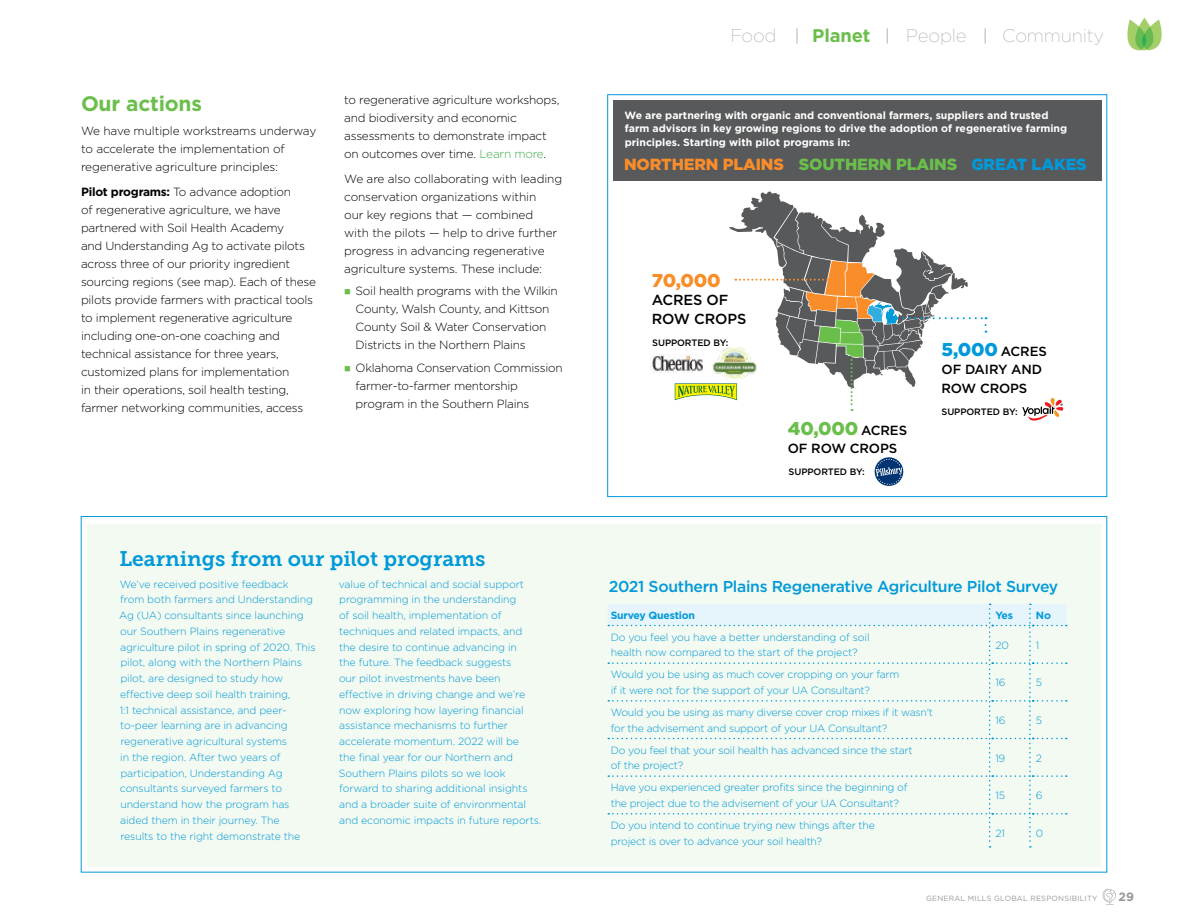
<style>
.page{position:relative;width:1188px;height:918px;background:#fff}
.page>*{position:absolute;margin:0;border:0;box-sizing:border-box;transform-origin:0 0}
.t1{font:21px "Museo Slab 700";color:#0099d9}
.t2{font:700 21px "Gotham";letter-spacing:-.01em;color:#6abf4b}
.t3{font:200 18.45px "Gotham";letter-spacing:-.01em;color:#b1b3b6}
.t4{font:900 18.45px "Gotham";color:#6abf4b}
.t5{font:900 18.45px "Gotham";color:#0099d9}
.t6{font:700 18.45px "Gotham";letter-spacing:-.01em;color:#6abf4b}
.t7{font:900 18.45px "Gotham";color:#f88d2a}
.t8{font:900 16.2px "Gotham";letter-spacing:-.01em;color:#f88d2a}
.t9{font:500 15.75px "Gotham";letter-spacing:-.02em;color:#0099d9}
.t10{font:500 14.55px/18.5px "Gotham";letter-spacing:-.01em;color:#000}
.t11{font:500 13.2px/18.5px "Gotham";letter-spacing:-.01em;color:#000}
.t12{font:700 12px "Gotham";color:#98989a}
.t13{font:300 11.85px/18px "Gotham";letter-spacing:-.02em;color:#000}
.t14{font:300 10.5px/15.8px "Gotham";letter-spacing:-.01em;color:#0099d9}
.t15{font:700 10.5px/13.5px "Gotham";color:#fff}
.t16{font:700 10.5px "Gotham";letter-spacing:-.02em;color:#0099d9}
.t17{font:500 9.3px "Gotham";letter-spacing:-.01em;color:#000}
.t18{font:7.5px "Gotham";letter-spacing:.03em;color:#98989a}
.s1{font-weight:700}
.s2{color:#41ad49}
.s3{color:#6abf4b}
.s4{color:#0099d9}
.s5{font-weight:500;font-size:13.2px;color:#000}
</style>
<div class="page">
<div style="left:613px;top:100px;width:489px;height:81px;background:#58595b"></div>
<div style="left:86px;top:523px;width:1016px;height:344px;background:#f3faf1;border:1px solid #fff"></div>
<svg style="left:608px;top:604px;width:459px;height:244px"></svg>
<svg style="left:1102px;top:888px;width:14px;height:17px"></svg>
<svg style="left:1127px;top:18px;width:35px;height:33px"></svg>
<svg style="left:985px;top:28px;width:1px;height:16px"></svg>
<svg style="left:887px;top:28px;width:1px;height:16px"></svg>
<svg style="left:797px;top:28px;width:1px;height:16px"></svg>
<svg style="left:1022px;top:398px;width:41px;height:23px"></svg>
<svg style="left:874px;top:457px;width:30px;height:29px"></svg>
<img style="left:651px;top:355px;width:24px;height:17px">
<svg style="left:675px;top:191px;width:312px;height:220px"></svg>
<h1 class="t2" style="left:81px;top:90px;width:122px">Our actions</h1>
<p class="t13" style="left:81px;top:122px;width:237px">We have multiple workstreams underway to accelerate the implementation of regenerative agriculture principles:</p>
<p class="t13" style="left:81px;top:183px;width:237px"><span class="s1">Pilot programs:</span> To advance adoption<br>of regenerative agriculture, we have partnered with Soil Health Academy<br>and Understanding Ag to activate pilots across three of our priority ingredient sourcing regions (see map). Each of these pilots provide farmers with practical tools to implement regenerative agriculture including one-on-one coaching and technical assistance for three years, customized plans for implementation<br>in their operations, soil health testing, farmer networking communities, access</p>
<p class="t13" style="left:344px;top:90px;width:217px">to regenerative agriculture workshops, and biodiversity and economic assessments to demonstrate impact on outcomes over time. <span class="s2">Learn more</span>.</p>
<p class="t13" style="left:344px;top:169px;width:219px">We are also collaborating with leading conservation organizations within<br>our key regions that — combined<br>with the pilots — help to drive further progress in advancing regenerative agriculture systems. These include:</p>
<p class="t13" style="left:356px;top:282px;width:204px;text-indent:-11px"><span class="s3">■</span> Soil health programs with the Wilkin County, Walsh County, and Kittson County Soil &amp; Water Conservation Districts in the Northern Plains</p>
<p class="t13" style="left:356px;top:358px;width:209px;text-indent:-11px"><span class="s3">■</span> Oklahoma Conservation Commission farmer-to-farmer mentorship program in the Southern Plains</p>
<h1 class="t1" style="left:119px;top:547px;width:368px">Learnings from our pilot programs</h1>
<p class="t14" style="left:119px;top:576px;width:198px">We’ve received positive feedback<br>from both farmers and Understanding Ag (UA) consultants since launching our Southern Plains regenerative agriculture pilot in spring of 2020. This pilot, along with the Northern Plains pilot, are designed to study how effective deep soil health training,<br>1:1 technical assistance, and peer&shy;to-peer learning are in advancing regenerative agricultural systems<br>in the region. After two years of participation, Understanding Ag consultants surveyed farmers to understand how the program has aided them in their journey. The<br>results to the right demonstrate the</p>
<p class="t14" style="left:339px;top:576px;width:204px">value of technical and social support programming in the understanding<br>of soil health, implementation of techniques and related impacts, and the desire to continue advancing in<br>the future. The feedback suggests<br>our pilot investments have been effective in driving change and we’re now exploring how layering financial assistance mechanisms to further accelerate momentum. 2022 will be<br>the final year for our Northern and Southern Plains pilots so we look forward to sharing additional insights and a broader suite of environmental and economic impacts in future reports.</p>
<h2 class="t3" style="left:730px;top:24px;width:48px">Food</h2>
<h2 class="t6" style="left:812px;top:24px;width:60px">Planet</h2>
<h2 class="t3" style="left:906px;top:24px;width:62px">People</h2>
<h2 class="t3" style="left:1002px;top:24px;width:103px">Community</h2>
<p class="t15" style="left:625px;top:108px;width:444px">We are partnering with organic and conventional farmers, suppliers and trusted farm advisors in key growing regions to drive the adoption of regenerative farming principles. Starting with pilot programs in:</p>
<h3 class="t8" style="left:624px;top:153px;width:464px">NORTHERN PLAINS <span class="s3">SOUTHERN PLAINS</span> <span class="s4">GREAT LAKES</span></h3>
<h2 class="t7" style="left:652px;top:267px;width:70px">70,000</h2>
<h3 class="t10" style="left:652px;top:291px;width:96px">ACRES OF<br>ROW CROPS</h3>
<p class="t17" style="left:652px;top:337px;width:78px">SUPPORTED BY:</p>
<h2 class="t4" style="left:788px;top:416px;width:121px">40,000 <span class="s5">ACRES</span></h2>
<p class="t11" style="left:788px;top:439px;width:111px">OF ROW CROPS</p>
<p class="t17" style="left:789px;top:466px;width:78px">SUPPORTED BY:</p>
<h2 class="t5" style="left:942px;top:336px;width:107px">5,000 <span class="s5">ACRES</span></h2>
<p class="t11" style="left:942px;top:360px;width:102px">OF DAIRY AND<br>ROW CROPS</p>
<p class="t17" style="left:942px;top:406px;width:78px">SUPPORTED BY:</p>
<h3 class="t9" style="left:609px;top:576px;width:451px">2021 Southern Plains Regenerative Agriculture Pilot Survey</h3>
<p class="t16" style="left:611px;top:608px;width:86px">Survey Question</p>
<p class="t16" style="left:995px;top:608px;width:19px">Yes</p>
<p class="t16" style="left:1036px;top:608px;width:17px">No</p>
<p class="t14" style="left:611px;top:629px;width:260px">Do you feel you have a better understanding of soil health now compared to the start of the project?</p>
<p class="t14" style="left:995px;top:637px;width:15px">20</p>
<p class="t14" style="left:1036px;top:637px;width:5px">1</p>
<p class="t14" style="left:611px;top:666px;width:290px">Would you be using as much cover cropping on your farm if it were not for the support of your UA Consultant?</p>
<p class="t14" style="left:995px;top:674px;width:12px">16</p>
<p class="t14" style="left:1036px;top:674px;width:8px">5</p>
<p class="t14" style="left:611px;top:704px;width:324px">Would you be using as many diverse cover crop mixes if it wasn't for the advisement and support of your UA Consultant?</p>
<p class="t14" style="left:995px;top:712px;width:12px">16</p>
<p class="t14" style="left:1036px;top:712px;width:8px">5</p>
<p class="t14" style="left:611px;top:742px;width:304px">Do you feel that your soil health has advanced since the start of the project?</p>
<p class="t14" style="left:995px;top:750px;width:11px">19</p>
<p class="t14" style="left:1036px;top:750px;width:8px">2</p>
<p class="t14" style="left:611px;top:779px;width:298px">Have you experienced greater profits since the beginning of the project due to the advisement of your UA Consultant?</p>
<p class="t14" style="left:995px;top:787px;width:11px">15</p>
<p class="t14" style="left:1036px;top:787px;width:8px">6</p>
<p class="t14" style="left:611px;top:817px;width:266px">Do you intend to continue trying new things after the project is over to advance your soil health?</p>
<p class="t14" style="left:995px;top:825px;width:11px">21</p>
<p class="t14" style="left:1036px;top:825px;width:9px">0</p>
<p class="t18" style="left:926px;top:893px;width:173px">GENERAL MILLS GLOBAL RESPONSIBILITY</p>
<p class="t12" style="left:1119px;top:889px;width:17px">29</p>
</div>
